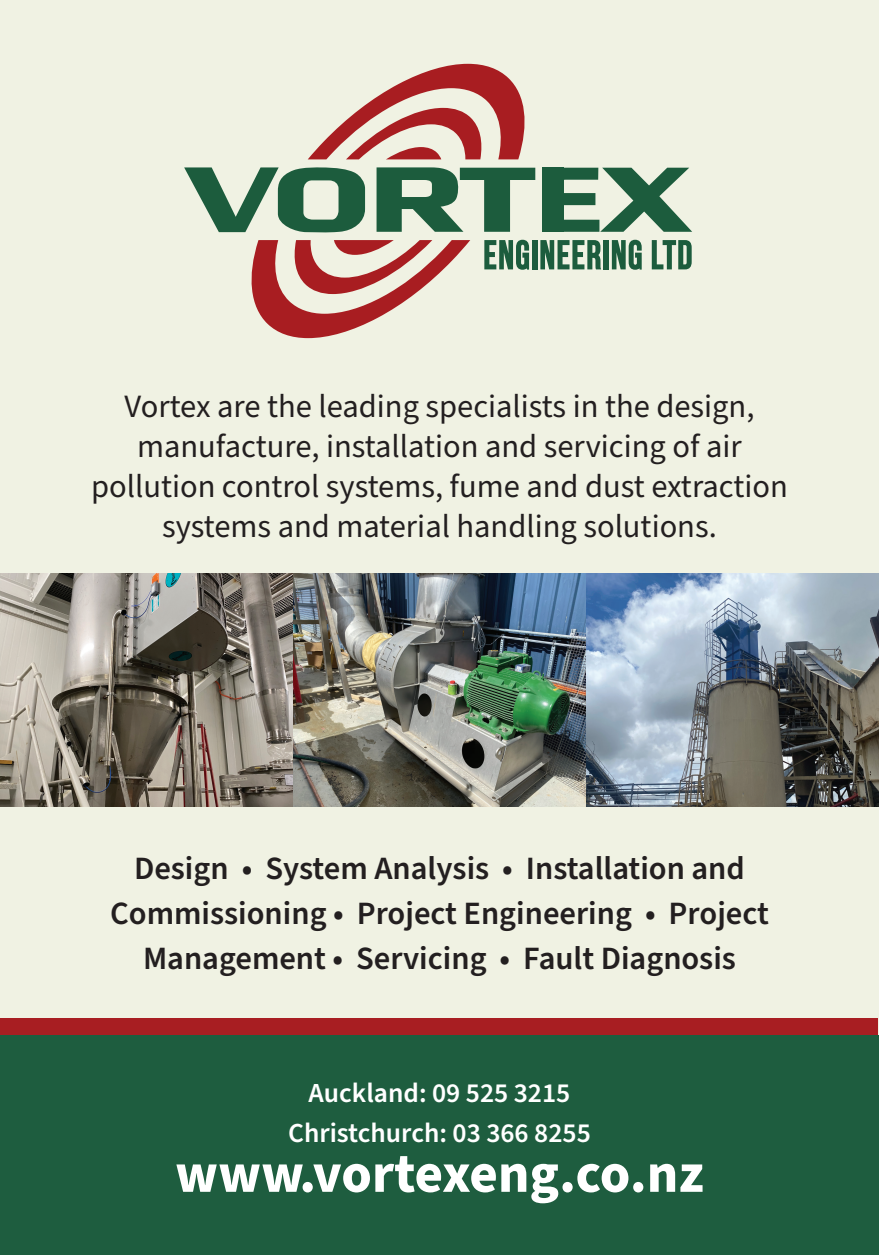
<style>
.page{position:relative;width:879px;height:1255px;background:#fff}
.page>*{position:absolute;margin:0;border:0;box-sizing:border-box;transform-origin:0 0}
.t1{font:700 55px "Source Sans Pro";color:#fff}
.t2{font:32.5px/40px "Source Sans Pro";color:#231f20;text-align:center}
.t3{font:600 32.5px/45px "Source Sans Pro";color:#231f20;text-align:center}
.t4{font:600 27.5px "Source Sans Pro";color:#fff}
</style>
<div class="page">
<div style="left:0;top:0;width:879px;height:1056px;background:#f0f2e3"></div>
<img style="left:0;top:574px;width:879px;height:232px">
<div style="left:0;top:1017px;width:877px;height:220px;background:#a81e22"></div>
<div style="left:0;top:1035px;width:879px;height:219px;background:#1e5d3f"></div>
<svg style="left:184px;top:167px;width:181px;height:66px"></svg>
<svg style="left:376px;top:167px;width:159px;height:65px"></svg>
<svg style="left:564px;top:168px;width:128px;height:64px"></svg>
<svg style="left:484px;top:240px;width:45px;height:30px"></svg>
<div style="left:532px;top:240px;width:5px;height:29px;background:#1c5c3d"></div>
<svg style="left:540px;top:240px;width:61px;height:29px"></svg>
<div style="left:603px;top:240px;width:5px;height:29px;background:#1c5c3d"></div>
<svg style="left:612px;top:240px;width:30px;height:30px"></svg>
<svg style="left:652px;top:240px;width:39px;height:29px"></svg>
<svg style="left:251px;top:240px;width:219px;height:98px"></svg>
<svg style="left:308px;top:64px;width:217px;height:95px"></svg>
<div style="left:542px;top:168px;width:22px;height:64px;background:#1c5c3d"></div>
<p class="t2" style="left:124px;top:387px;width:631px">Vortex are the leading specialists in the design, manufacture, installation and servicing of air</p>
<p class="t2" style="left:91px;top:467px;width:698px">pollution control systems, fume and dust extraction systems and material handling solutions.</p>
<p class="t3" style="left:110px;top:846px;width:660px">Design • System Analysis • Installation and<br>Commissioning • Project Engineering • Project<br>Management • Servicing • Fault Diagnosis</p>
<p class="t4" style="left:308px;top:1074px;width:263px">Auckland: 09 525 3215</p>
<p class="t4" style="left:288px;top:1114px;width:304px">Christchurch: 03 366 8255</p>
<p class="t1" style="left:175px;top:1136px;width:530px">www.vortexeng.co.nz</p>
</div>
